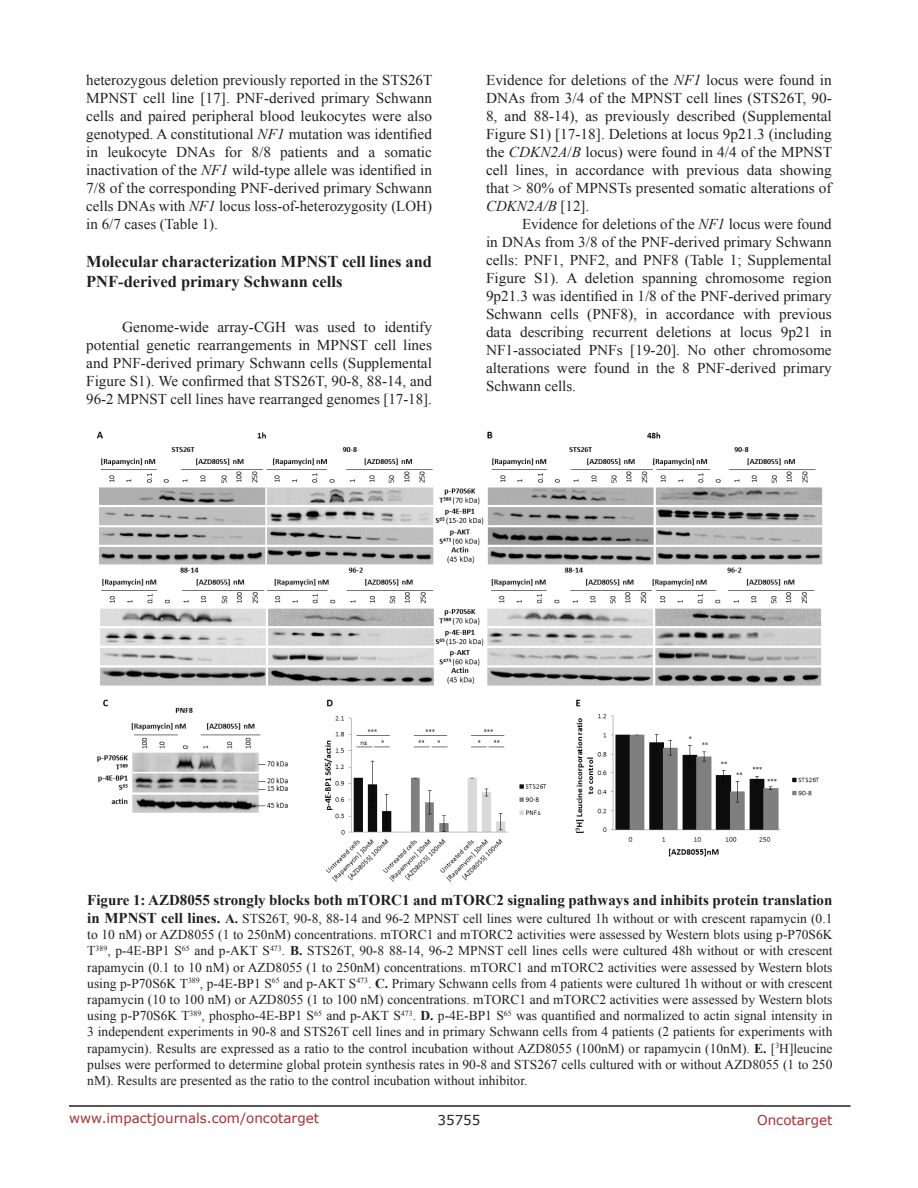
<style>
.page{position:relative;width:918px;height:1188px;background:#fff}
.page>*{position:absolute;margin:0;border:0;box-sizing:border-box;transform-origin:0 0}
.SubHeading{font:700 16.5px/19.8px "Times New Roman";color:#221f22}
.BodyText{font:15px/18px "Times New Roman";color:#221f22;text-align:justify}
.FigureText{font:700 15px "Times New Roman";color:#221f22}
.FigureText-2{font:13.5px/16.2px "Times New Roman";color:#221f22;text-align:justify}
.t1{font:13.5px "Verdana";color:#ac2b31}
.t2{font:13.5px "Verdana";color:#221f22}
.s1{color:#231f20}
.s2{font-style:italic}
.s3{font-weight:700;font-size:15px}
.s4{font-weight:700}
</style>
<div class="page">
<hr style="left:69px;top:1105px;width:781px;height:2px;background:#231f20">
<img style="left:96px;top:431px;width:727px;height:451px">
<p class="BodyText" style="left:86px;top:71px;width:348px"><span class="s1">heterozygous deletion previously reported</span> in the STS26T <span class="s1">MPNST cell line [17]. PNF-derived primary Schwann cells and</span> paired peripheral blood leukocytes <span class="s1">were also genotyped</span>. A constitutional <span class="s2">NF1</span> mutation was identified in leukocyte DNAs for 8/8 patients and a somatic inactivation of the <span class="s2">NF1</span> wild-type allele was identified in 7/8 of the corresponding <span class="s1">PNF-derived primary Schwann cells DNAs with</span> <span class="s2">NF1</span> locus loss-of-heterozygosity (LOH) in 6/7 cases (Table 1).</p>
<p class="SubHeading" style="left:86px;top:251px;width:347px">Molecular characterization MPNST cell lines and<br>PNF-derived primary Schwann cells</p>
<p class="BodyText" style="left:86px;top:318px;width:347px;text-indent:36px">Genome-wide array-CGH was used to identify potential genetic rearrangements in MPNST cell lines and PNF-derived primary Schwann cells (Supplemental Figure S1). We confirmed that STS26T, 90-8, 88-14, and 96-2 MPNST cell lines have rearranged genomes <span class="s1">[17-18].</span></p>
<p class="BodyText" style="left:486px;top:71px;width:348px">Evidence for deletions of the <span class="s2">NF1</span> locus were found in DNAs from 3/4 of the MPNST cell lines (STS26T, 90- 8, and 88-14), as previously described (Supplemental Figure S1) <span class="s1">[17-18].</span> Deletions at locus 9p21.3 (including the <span class="s2">CDKN2A</span>/<span class="s2">B</span> locus) were found in 4/4 of the MPNST cell lines, in accordance with previous data showing that &gt; 80% of MPNSTs presented somatic alterations of <span class="s2">CDKN2A/B</span> <span class="s1">[12].</span></p>
<p class="BodyText" style="left:486px;top:215px;width:347px;text-indent:36px">Evidence for deletions of the <span class="s2">NF1</span> locus were found in DNAs from 3/8 of the PNF-derived primary Schwann cells: PNF1, PNF2, and PNF8 (Table 1; Supplemental Figure S1). A deletion spanning chromosome region 9p21.3 was identified in 1/8 of the PNF-derived primary Schwann cells (PNF8), in accordance with previous data describing recurrent deletions at locus 9p21 in NF1-associated PNFs <span class="s1">[19-20].</span> No other chromosome alterations were found in the 8 PNF-derived primary Schwann cells.</p>
<p class="FigureText" style="left:87px;top:890px;width:747px">Figure 1: AZD8055 strongly blocks both mTORC1 and mTORC2 signaling pathways and inhibits protein translation</p>
<p class="FigureText-2" style="left:87px;top:910px;width:747px"><span class="s3">in MPNST cell lines.</span> <span class="s4">A.</span> STS26T, 90-8, 88-14 and 96-2 MPNST cell lines were cultured 1h without or with crescent rapamycin (0.1 to 10 nM) or AZD8055 (1 to 250nM) concentrations. mTORC1 and mTORC2 activities were assessed by Western blots using p-P70S6K T<sup>389</sup>, p-4E-BP1 S<sup>65</sup> and p-AKT S<sup>473</sup>. <span class="s4">B.</span> STS26T, 90-8 88-14, 96-2 MPNST cell lines cells were cultured 48h without or with crescent rapamycin (0.1 to 10 nM) or AZD8055 (1 to 250nM) concentrations. mTORC1 and mTORC2 activities were assessed by Western blots using p-P70S6K T<sup>389</sup>, p-4E-BP1 S<sup>65</sup> and p-AKT S<sup>473</sup>. <span class="s4">C.</span> Primary Schwann cells from 4 patients were cultured 1h without or with crescent rapamycin (10 to 100 nM) or AZD8055 (1 to 100 nM) concentrations. mTORC1 and mTORC2 activities were assessed by Western blots using p-P70S6K T<sup>389</sup>, phospho-4E-BP1 S<sup>65</sup> and p-AKT S<sup>473</sup>. <span class="s4">D.</span> p-4E-BP1 S<sup>65</sup> was quantified and normalized to actin signal intensity in 3 independent experiments in 90-8 and STS26T cell lines and in primary Schwann cells from 4 patients (2 patients for experiments with rapamycin). Results are expressed as a ratio to the control incubation without AZD8055 (100nM) or rapamycin (10nM). <span class="s4">E.</span> [<sup>3</sup>H]leucine pulses were performed to determine global protein synthesis rates in 90-8 and STS267 cells cultured with or without AZD8055 (1 to 250 nM). Results are presented as the ratio to the control incubation without inhibitor.</p>
<p class="t1" style="left:69px;top:1109px;width:252px">www.impactjournals.com/oncotarget</p>
<p class="t2" style="left:438px;top:1111px;width:44px">35755</p>
<p class="t1" style="left:757px;top:1111px;width:77px">Oncotarget</p>
</div>
